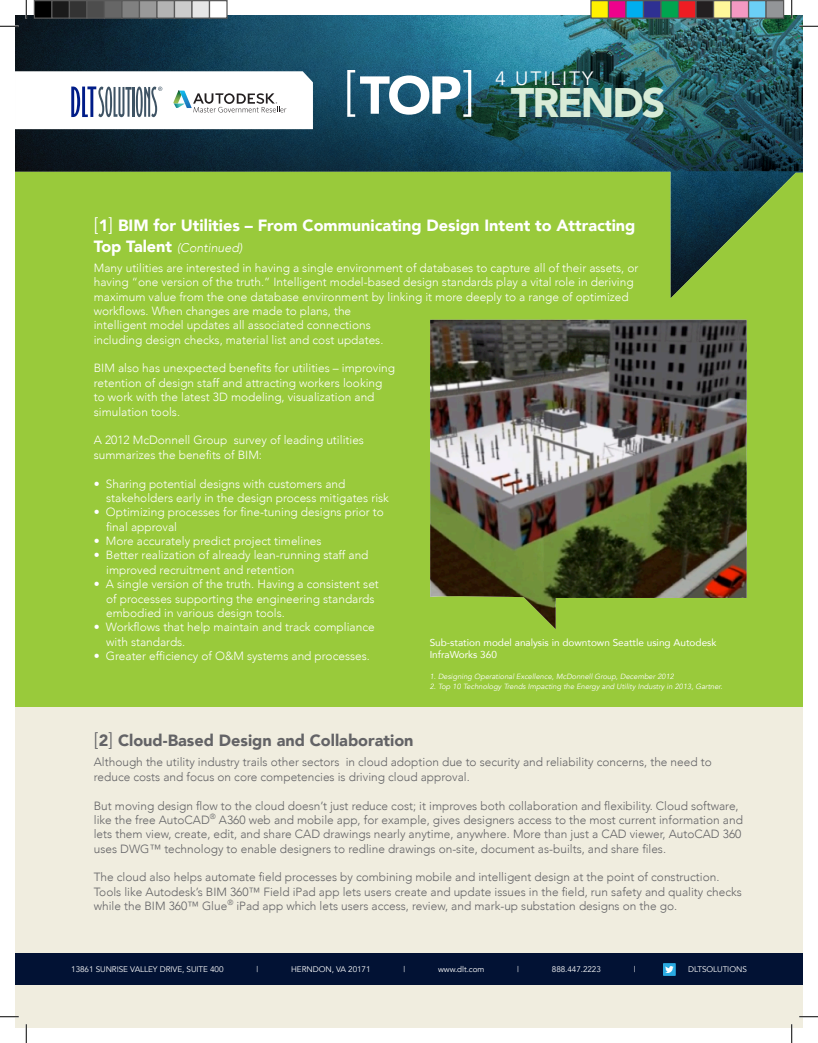
<style>
.page{position:relative;width:818px;height:1043px;background:#fff}
.page>*{position:absolute;margin:0;border:0;box-sizing:border-box;transform-origin:0 0}
.t1{font:900 52.75px "Avenir";color:#fff}
.t2{font:300 52.75px "Avenir";color:#fff}
.t3{font:900 41.12px "Avenir";letter-spacing:-.05em;color:#d8ebd7}
.t4{font:19.38px "Avenir";letter-spacing:.1em;color:#fff}
.t5{font:900 16.25px "Avenir";color:#fff}
.t6{font:900 16.25px "Avenir";color:#636366}
.t7{font:italic 300 12.5px "Avenir";color:#fff}
.t8{font:300 11.88px/14.4px "Avenir";color:#fff}
.t9{font:300 11.88px/14.4px "Avenir";color:#636366}
.t10{font:10px/12.5px "Avenir";color:#fff}
.Footer-copy{font:8.12px "Avenir";letter-spacing:-.01em;color:#fff}
.t11{font:italic 7.5px "Avenir";color:#fff}
.s1{font-weight:300;font-size:18.75px}
.s2{font-weight:900;font-style:normal;font-size:16.25px}
</style>
<div class="page">
<div style="left:15px;top:127px;width:787px;height:580px;background:#99ca3b"></div>
<div style="left:15px;top:707px;width:787px;height:275px;background:#f0eddf"></div>
<div style="left:15px;top:982px;width:787px;height:46px;background:#f0eddf"></div>
<div style="left:15px;top:953px;width:787px;height:31px;background:#021234"></div>
<img style="left:15px;top:15px;width:787px;height:284px">
<svg style="left:15px;top:71px;width:298px;height:58px"></svg>
<div style="left:663px;top:963px;width:12px;height:12px;background:#2aaae1"></div>
<svg style="left:665px;top:966px;width:8px;height:7px"></svg>
<img style="left:430px;top:320px;width:316px;height:309px">
<svg style="left:0;top:25px;width:19px;height:2px"></svg>
<svg style="left:799px;top:25px;width:19px;height:2px"></svg>
<svg style="left:0;top:1016px;width:19px;height:1px"></svg>
<svg style="left:799px;top:1015px;width:19px;height:2px"></svg>
<svg style="left:25px;top:0;width:2px;height:19px"></svg>
<svg style="left:25px;top:1024px;width:2px;height:18px"></svg>
<svg style="left:790px;top:0;width:2px;height:19px"></svg>
<svg style="left:791px;top:1024px;width:1px;height:18px"></svg>
<div style="left:34px;top:1px;width:18px;height:17px;background:#000"></div>
<div style="left:34px;top:0;width:18px;height:19px;border:1px solid #595959"></div>
<div style="left:52px;top:1px;width:17px;height:17px;background:#1a1a1a"></div>
<div style="left:51px;top:0;width:19px;height:19px;border:1px solid #595959"></div>
<div style="left:69px;top:1px;width:18px;height:17px;background:#333"></div>
<div style="left:69px;top:0;width:19px;height:19px;border:1px solid #595959"></div>
<div style="left:87px;top:1px;width:17px;height:17px;background:#4d4d4d"></div>
<div style="left:86px;top:0;width:19px;height:19px;border:1px solid #595959"></div>
<div style="left:104px;top:1px;width:18px;height:17px;background:#666"></div>
<div style="left:104px;top:0;width:18px;height:19px;border:1px solid #595959"></div>
<div style="left:122px;top:1px;width:17px;height:17px;background:#808080"></div>
<div style="left:121px;top:0;width:19px;height:19px;border:1px solid #595959"></div>
<div style="left:139px;top:1px;width:18px;height:17px;background:#999"></div>
<div style="left:139px;top:0;width:19px;height:19px;border:1px solid #595959"></div>
<div style="left:157px;top:1px;width:17px;height:17px;background:#b3b3b3"></div>
<div style="left:156px;top:0;width:19px;height:19px;border:1px solid #595959"></div>
<div style="left:174px;top:1px;width:18px;height:17px;background:#ccc"></div>
<div style="left:174px;top:0;width:18px;height:19px;border:1px solid #595959"></div>
<div style="left:192px;top:1px;width:17px;height:17px;background:#e6e6e6"></div>
<div style="left:191px;top:0;width:19px;height:19px;border:1px solid #595959"></div>
<div style="left:209px;top:1px;width:18px;height:17px;background:#fff"></div>
<div style="left:209px;top:0;width:19px;height:19px;border:1px solid #595959"></div>
<div style="left:591px;top:1px;width:17px;height:17px;background:#fff101"></div>
<div style="left:590px;top:0;width:19px;height:19px;border:1px solid #595959"></div>
<div style="left:608px;top:1px;width:18px;height:17px;background:#ed028c"></div>
<div style="left:608px;top:0;width:18px;height:19px;border:1px solid #595959"></div>
<div style="left:626px;top:1px;width:17px;height:17px;background:#00aeef"></div>
<div style="left:625px;top:0;width:19px;height:19px;border:1px solid #595959"></div>
<div style="left:643px;top:1px;width:18px;height:17px;background:#2e3092"></div>
<div style="left:642px;top:0;width:19px;height:19px;border:1px solid #595959"></div>
<div style="left:661px;top:1px;width:17px;height:17px;background:#00a54f"></div>
<div style="left:660px;top:0;width:19px;height:19px;border:1px solid #595959"></div>
<div style="left:678px;top:1px;width:18px;height:17px;background:#ee1d23"></div>
<div style="left:678px;top:0;width:18px;height:19px;border:1px solid #595959"></div>
<div style="left:696px;top:1px;width:17px;height:17px;background:#231f20"></div>
<div style="left:695px;top:0;width:19px;height:19px;border:1px solid #595959"></div>
<div style="left:713px;top:1px;width:18px;height:17px;background:#fff79a"></div>
<div style="left:712px;top:0;width:19px;height:19px;border:1px solid #595959"></div>
<div style="left:731px;top:1px;width:17px;height:17px;background:#f499c2"></div>
<div style="left:730px;top:0;width:19px;height:19px;border:1px solid #595959"></div>
<div style="left:748px;top:1px;width:18px;height:17px;background:#6bcff6"></div>
<div style="left:748px;top:0;width:18px;height:19px;border:1px solid #595959"></div>
<div style="left:766px;top:1px;width:17px;height:17px;background:#939598"></div>
<div style="left:765px;top:0;width:19px;height:19px;border:1px solid #595959"></div>
<p class="t2" style="left:343px;top:59px;width:15px">[</p>
<p class="t2" style="left:461px;top:59px;width:15px">]</p>
<p class="t4" style="left:495px;top:67px;width:99px">4 UTILITY</p>
<p class="t1" style="left:359px;top:50px;width:104px">TOP</p>
<p class="t3" style="left:511px;top:68px;width:156px">TRENDS</p>
<p class="t5" style="left:94px;top:211px;width:543px"><span class="s1">[</span>1<span class="s1">]</span> BIM for Utilities – From Communicating Design Intent to Attracting</p>
<p class="t7" style="left:94px;top:240px;width:150px"><span class="s2">Top Talent</span> (Continued)</p>
<p class="t8" style="left:94px;top:260px;width:546px">Many utilities are interested in having a single environment of databases to capture all of their assets, or having “one version of the truth.” Intelligent model-based design standards play a vital role in deriving maximum value from the one database environment by linking it more deeply to a range of optimized workflows. When changes are made to plans, the<br>intelligent model updates all associated connections<br>including design checks, material list and cost updates.</p>
<p class="t8" style="left:94px;top:361px;width:303px">BIM also has unexpected benefits for utilities – improving retention of design staff and attracting workers looking to work with the latest 3D modeling, visualization and simulation tools.</p>
<p class="t8" style="left:94px;top:433px;width:272px">A 2012 McDonnell Group survey of leading utilities summarizes the benefits of BIM:</p>
<p class="t8" style="left:106px;top:476px;width:284px;text-indent:-12px">• Sharing potential designs with customers and stakeholders early in the design process mitigates risk</p>
<p class="t8" style="left:106px;top:505px;width:279px;text-indent:-12px">• Optimizing processes for fine-tuning designs prior to final approval</p>
<p class="t8" style="left:94px;top:534px;width:229px">• More accurately predict project timelines</p>
<p class="t8" style="left:106px;top:548px;width:264px;text-indent:-12px">• Better realization of already lean-running staff and improved recruitment and retention</p>
<p class="t8" style="left:106px;top:577px;width:274px;text-indent:-12px">• A single version of the truth. Having a consistent set of processes supporting the engineering standards embodied in various design tools.</p>
<p class="t8" style="left:106px;top:620px;width:270px;text-indent:-12px">• Workflows that help maintain and track compliance with standards.</p>
<p class="t8" style="left:94px;top:649px;width:277px">• Greater efficiency of O&amp;M systems and processes.</p>
<p class="t10" style="left:429px;top:636px;width:288px">Sub-station model analysis in downtown Seattle using Autodesk<br>InfraWorks 360</p>
<p class="t11" style="left:429px;top:672px;width:246px">1. Designing Operational Excellence, McDonnell Group, December 2012</p>
<p class="t11" style="left:429px;top:682px;width:294px">2. Top 10 Technology Trends Impacting the Energy and Utility Industry in 2013, Gartner.</p>
<p class="t6" style="left:94px;top:726px;width:321px"><span class="s1">[</span>2<span class="s1">]</span> Cloud-Based Design and Collaboration</p>
<p class="t9" style="left:94px;top:755px;width:619px">Although the utility industry trails other sectors in cloud adoption due to security and reliability concerns, the need to reduce costs and focus on core competencies is driving cloud approval.</p>
<p class="t9" style="left:94px;top:798px;width:650px">But moving design flow to the cloud doesn’t just reduce cost; it improves both collaboration and flexibility. Cloud software, like the free AutoCAD<sup>®</sup> A360 web and mobile app, for example, gives designers access to the most current information and lets them view, create, edit, and share CAD drawings nearly anytime, anywhere. More than just a CAD viewer, AutoCAD 360 uses DWG™ technology to enable designers to redline drawings on-site, document as-builts, and share files.</p>
<p class="t9" style="left:94px;top:870px;width:649px">The cloud also helps automate field processes by combining mobile and intelligent design at the point of construction.<br>Tools like Autodesk’s BIM 360™ Field iPad app lets users create and update issues in the field, run safety and quality checks while the BIM 360™ Glue<sup>®</sup> iPad app which lets users access, review, and mark-up substation designs on the go.</p>
<p class="Footer-copy" style="left:71px;top:964px;width:154px">13861 SUNRISE VALLEY DRIVE, SUITE 400</p>
<p class="Footer-copy" style="left:256px;top:964px;width:3px">|</p>
<p class="Footer-copy" style="left:291px;top:964px;width:81px">HERNDON, VA 20171</p>
<p class="Footer-copy" style="left:403px;top:964px;width:3px">|</p>
<p class="Footer-copy" style="left:438px;top:964px;width:48px">www.dlt.com</p>
<p class="Footer-copy" style="left:517px;top:964px;width:3px">|</p>
<p class="Footer-copy" style="left:552px;top:964px;width:50px">888.447.2223</p>
<p class="Footer-copy" style="left:633px;top:964px;width:3px">|</p>
<p class="Footer-copy" style="left:688px;top:964px;width:60px">DLTSOLUTIONS</p>
</div>
